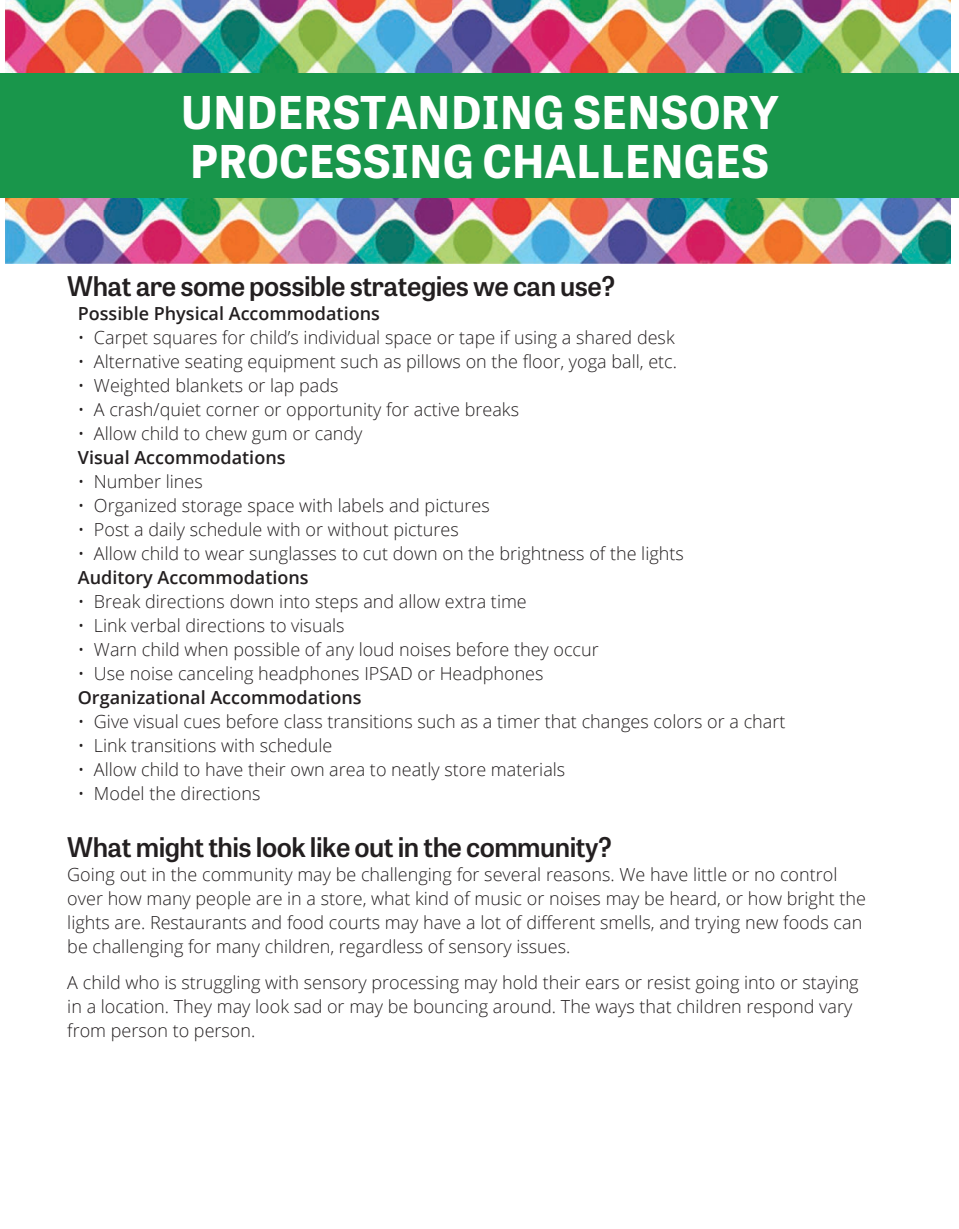
<style>
.page{position:relative;width:959px;height:1229px;background:#fff}
.page>*{position:absolute;margin:0;border:0;box-sizing:border-box;transform-origin:0 0}
.t1{font:700 45px/49.5px "Tablet Gothic";color:#fff}
.t2{font:600 27px "Tablet Gothic";letter-spacing:-.02em;color:#231f20}
.t3{font:300 18px/24px "Open Sans";color:#231f20}
.t4{font:600 18px "Open Sans";color:#231f20}
</style>
<div class="page">
<img style="left:5px;top:0;width:945px;height:263px">
<div style="left:0;top:73px;width:958px;height:124px;background:#19964b"></div>
<h1 class="t1" style="left:181px;top:86px;width:599px">UNDERSTANDING SENSORY<br>PROCESSING CHALLENGES</h1>
<h2 class="t2" style="left:67px;top:267px;width:549px">What are some possible strategies we can use?</h2>
<p class="t4" style="left:78px;top:301px;width:303px">Possible Physical Accommodations</p>
<p class="t3" style="left:78px;top:325px;width:598px">• Carpet squares for child’s individual space or tape if using a shared desk</p>
<p class="t3" style="left:78px;top:349px;width:601px">• Alternative seating equipment such as pillows on the floor, yoga ball, etc.</p>
<p class="t3" style="left:78px;top:373px;width:262px">• Weighted blankets or lap pads</p>
<p class="t3" style="left:78px;top:397px;width:443px">• A crash/quiet corner or opportunity for active breaks</p>
<p class="t3" style="left:78px;top:421px;width:286px">• Allow child to chew gum or candy</p>
<p class="t4" style="left:78px;top:445px;width:209px">Visual Accommodations</p>
<p class="t3" style="left:78px;top:469px;width:126px">• Number lines</p>
<p class="t3" style="left:78px;top:493px;width:413px">• Organized storage space with labels and pictures</p>
<p class="t3" style="left:78px;top:517px;width:382px">• Post a daily schedule with or without pictures</p>
<p class="t3" style="left:78px;top:541px;width:607px">• Allow child to wear sunglasses to cut down on the brightness of the lights</p>
<p class="t4" style="left:78px;top:565px;width:232px">Auditory Accommodations</p>
<p class="t3" style="left:78px;top:589px;width:450px">• Break directions down into steps and allow extra time</p>
<p class="t3" style="left:78px;top:613px;width:268px">• Link verbal directions to visuals</p>
<p class="t3" style="left:78px;top:637px;width:522px">• Warn child when possible of any loud noises before they occur</p>
<p class="t3" style="left:78px;top:661px;width:467px">• Use noise canceling headphones IPSAD or Headphones</p>
<p class="t4" style="left:78px;top:685px;width:285px">Organizational Accommodations</p>
<p class="t3" style="left:78px;top:709px;width:709px">• Give visual cues before class transitions such as a timer that changes colors or a chart</p>
<p class="t3" style="left:78px;top:733px;width:256px">• Link transitions with schedule</p>
<p class="t3" style="left:78px;top:757px;width:489px">• Allow child to have their own area to neatly store materials</p>
<p class="t3" style="left:78px;top:781px;width:184px">• Model the directions</p>
<h2 class="t2" style="left:67px;top:827px;width:546px">What might this look like out in the community?</h2>
<p class="t3" style="left:67px;top:861px;width:800px">Going out in the community may be challenging for several reasons. We have little or no control over how many people are in a store, what kind of music or noises may be heard, or how bright the lights are. Restaurants and food courts may have a lot of different smells, and trying new foods can be challenging for many children, regardless of sensory issues.</p>
<p class="t3" style="left:67px;top:969px;width:793px">A child who is struggling with sensory processing may hold their ears or resist going into or staying in a location. They may look sad or may be bouncing around. The ways that children respond vary from person to person.</p>
</div>
